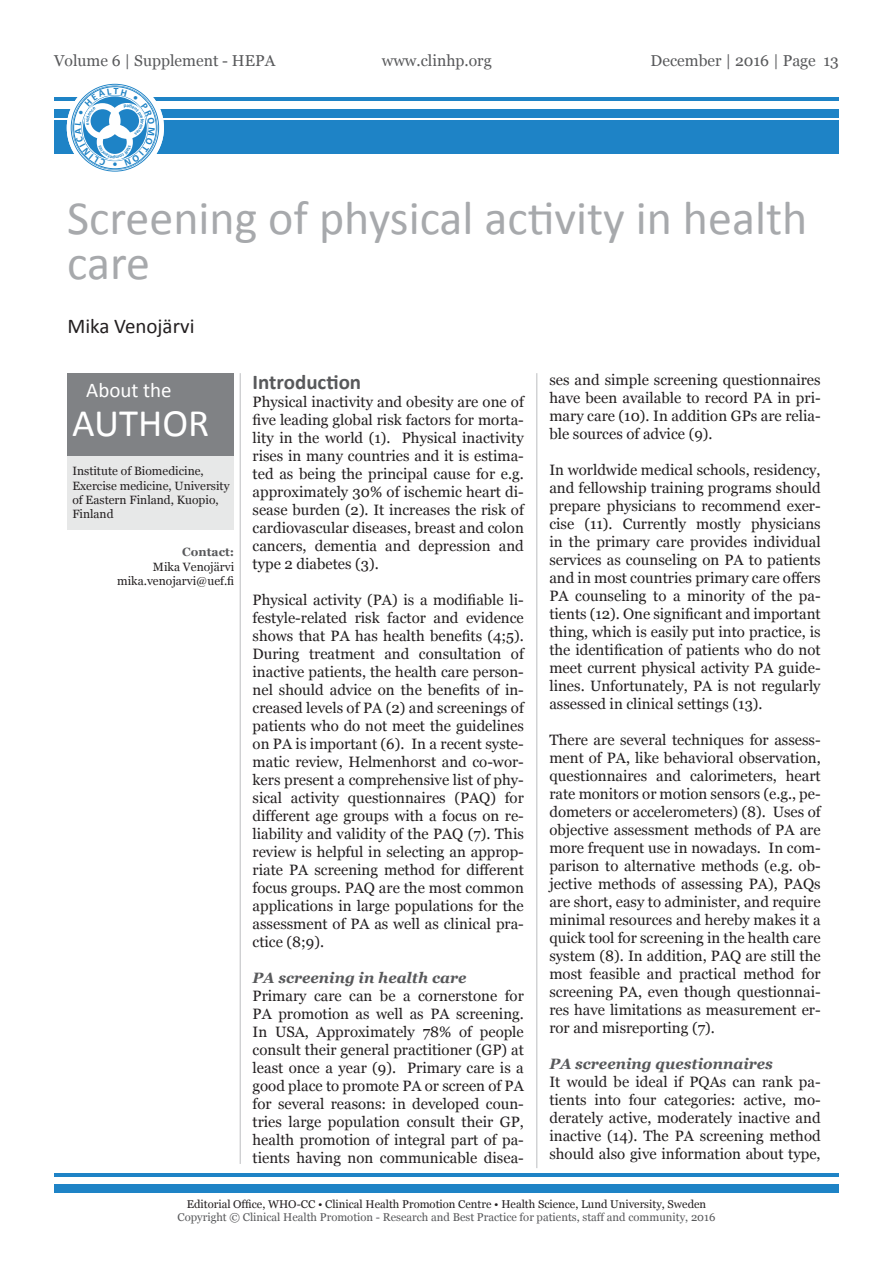
<style>
.page{position:relative;width:893px;height:1263px;background:#fff}
.page>*{position:absolute;margin:0;border:0;box-sizing:border-box;transform-origin:0 0}
.t1{font:48px/45px "Calibri";color:#a7a9ac}
.t2{font:39px "Calibri";color:#fff}
.t3{font:21px "Calibri";color:#231f20}
.t4{font:700 21px "Calibri";color:#58595b}
.t5{font:21px "Calibri";color:#fff}
.t6{font:15.75px "Georgia";color:#58595b}
.t7{font:15px/18px "Georgia";color:#231f20;text-align:justify}
.t8{font:italic 700 15px "Georgia";color:#58595b}
.t9{font:12px/14.4px "Georgia";color:#231f20;text-align:right}
.t10{font:700 12px "Georgia";color:#58595b}
.t11{font:11.25px "Georgia";color:#58595b}
.t12{font:11.25px "Georgia";color:#231f20}
</style>
<div class="page">
<div style="left:54px;top:1184px;width:785px;height:8px;background:#1e83c6"></div>
<hr style="left:54px;top:1173px;width:785px;height:3px;background:#1e83c6">
<div style="left:54px;top:120px;width:785px;height:34px;background:#1e83c6"></div>
<div style="left:54px;top:109px;width:785px;height:8px;background:#1e83c6"></div>
<hr style="left:54px;top:98px;width:785px;height:3px;background:#1e83c6">
<svg style="left:67px;top:79px;width:97px;height:97px"></svg>
<hr style="left:537px;top:373px;width:1px;height:795px;background:#bcbec0">
<hr style="left:240px;top:373px;width:1px;height:791px;background:#bcbec0">
<div style="left:67px;top:373px;width:167px;height:83px;background:#808285"></div>
<div style="left:67px;top:456px;width:167px;height:74px;background:#e7e8e8"></div>
<svg style="left:75px;top:88px;width:80px;height:78px"></svg>
<p class="t6" style="left:54px;top:51px;width:223px">Volume 6 | Supplement - HEPA</p>
<p class="t6" style="left:382px;top:51px;width:112px">www.clinhp.org</p>
<p class="t6" style="left:651px;top:51px;width:190px">December | 2016 | Page 13</p>
<h1 class="t1" style="left:67px;top:195px;width:742px">Screening of physical activity in health care</h1>
<h3 class="t3" style="left:67px;top:313px;width:129px">Mika Venojärvi</h3>
<h3 class="t5" style="left:86px;top:376px;width:87px">About the</h3>
<h2 class="t2" style="left:72px;top:398px;width:139px">AUTHOR</h2>
<p class="t9" style="left:72px;top:464px;width:159px;text-align:left">Institute of Biomedicine,<br>Exercise medicine, University of Eastern Finland, Kuopio,<br>Finland</p>
<p class="t10" style="left:182px;top:544px;width:53px">Contact:</p>
<p class="t9" style="left:117px;top:559px;width:119px">Mika Venojärvi mika.venojarvi@uef.fi</p>
<h3 class="t4" style="left:253px;top:368px;width:110px">Introduction</h3>
<p class="t7" style="left:253px;top:393px;width:273px">Physical inactivity and obesity are one of five leading global risk factors for morta&shy;lity in the world (1). Physical inactivity rises in many countries and it is estima&shy;ted as being the principal cause for e.g. approximately 30% of ischemic heart di&shy;sease burden (2). It increases the risk of cardiovascular diseases, breast and colon cancers, dementia and depression and type 2 diabetes (3).</p>
<p class="t7" style="left:253px;top:591px;width:273px">Physical activity (PA) is a modifiable li&shy;festyle-related risk factor and evidence shows that PA has health benefits (4;5).<br>During treatment and consultation of inactive patients, the health care person&shy;nel should advice on the benefits of in&shy;creased levels of PA (2) and screenings of patients who do not meet the guidelines on PA is important (6). In a recent syste&shy;matic review, Helmenhorst and co-wor&shy;kers present a comprehensive list of phy&shy;sical activity questionnaires (PAQ) for different age groups with a focus on re&shy;liability and validity of the PAQ (7). This review is helpful in selecting an approp&shy;riate PA screening method for different focus groups. PAQ are the most common applications in large populations for the assessment of PA as well as clinical pra&shy;ctice (8;9).</p>
<p class="t8" style="left:253px;top:968px;width:215px">PA screening in health care</p>
<p class="t7" style="left:253px;top:987px;width:273px">Primary care can be a cornerstone for PA promotion as well as PA screening.<br>In USA, Approximately 78% of people consult their general practitioner (GP) at least once a year (9). Primary care is a good place to promote PA or screen of PA for several reasons: in developed coun&shy;tries large population consult their GP, health promotion of integral part of pa&shy;tients having non communicable disea-</p>
<p class="t7" style="left:549px;top:371px;width:273px">ses and simple screening questionnaires have been available to record PA in pri&shy;mary care (10). In addition GPs are relia&shy;ble sources of advice (9).</p>
<p class="t7" style="left:549px;top:461px;width:273px">In worldwide medical schools, residency, and fellowship training programs should prepare physicians to recommend exer&shy;cise (11). Currently mostly physicians in the primary care provides individual services as counseling on PA to patients and in most countries primary care offers PA counseling to a minority of the pa&shy;tients (12). One significant and important thing, which is easily put into practice, is the identification of patients who do not meet current physical activity PA guide&shy;lines. Unfortunately, PA is not regularly assessed in clinical settings (13).</p>
<p class="t7" style="left:549px;top:731px;width:273px">There are several techniques for assess&shy;ment of PA, like behavioral observation, questionnaires and calorimeters, heart rate monitors or motion sensors (e.g., pe&shy;dometers or accelerometers) (8). Uses of objective assessment methods of PA are more frequent use in nowadays. In com&shy;parison to alternative methods (e.g. ob&shy;jective methods of assessing PA), PAQs are short, easy to administer, and require minimal resources and hereby makes it a quick tool for screening in the health care system (8). In addition, PAQ are still the most feasible and practical method for screening PA, even though questionnai&shy;res have limitations as measurement er&shy;ror and misreporting (7).</p>
<p class="t8" style="left:549px;top:1054px;width:225px">PA screening questionnaires</p>
<p class="t7" style="left:549px;top:1073px;width:273px">It would be ideal if PQAs can rank pa&shy;tients into four categories: active, mo&shy;derately active, moderately inactive and inactive (14). The PA screening method should also give information about type,</p>
<p class="t12" style="left:187px;top:1197px;width:521px">Editorial Office, WHO-CC • Clinical Health Promotion Centre • Health Science, Lund University, Sweden</p>
<p class="t11" style="left:177px;top:1211px;width:539px">Copyright © Clinical Health Promotion - Research and Best Practice for patients, staff and community, 2016</p>
</div>
